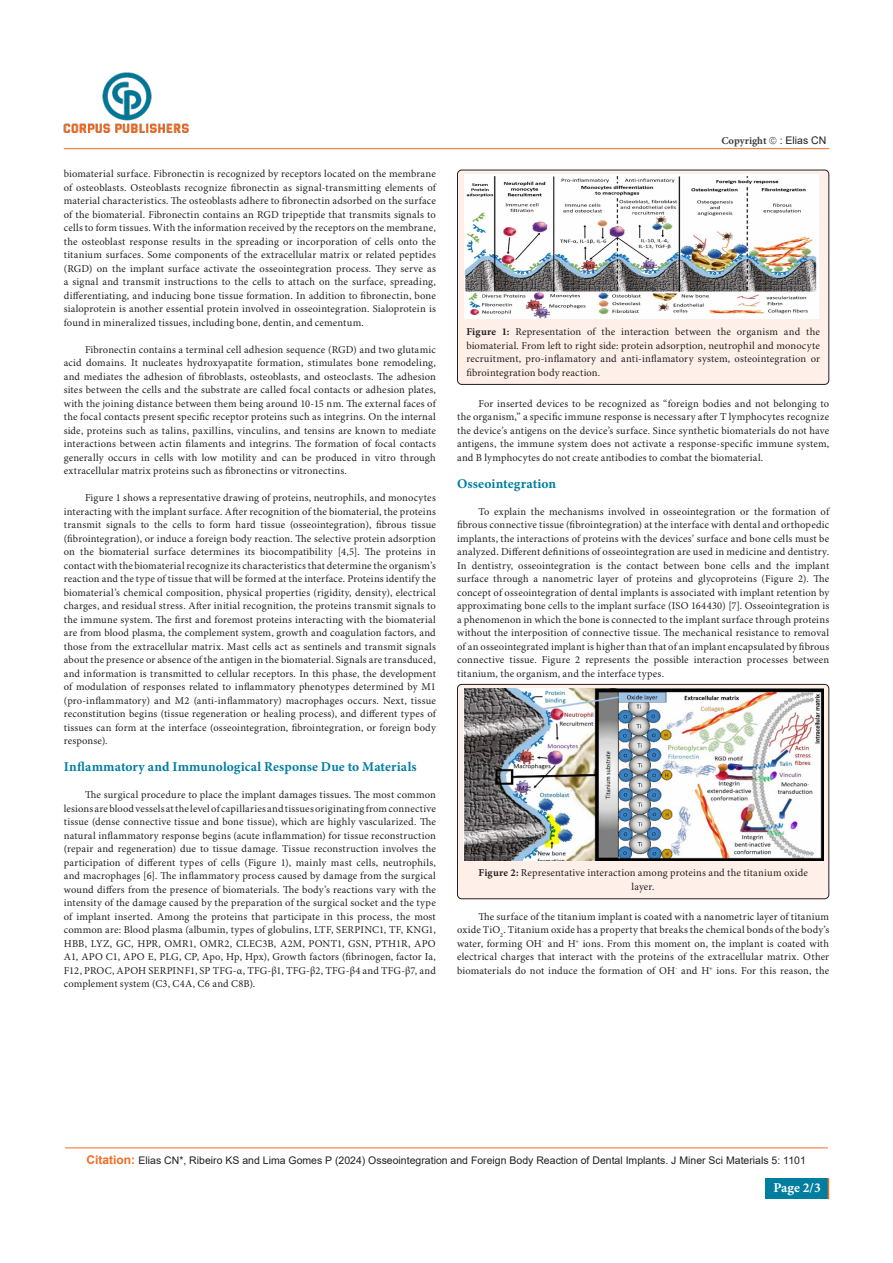
<style>
.page{position:relative;width:893px;height:1263px;background:#fff}
.page>*{position:absolute;margin:0;border:0;box-sizing:border-box;transform-origin:0 0}
.t1{font:700 13.5px "Minion Pro";letter-spacing:.01em;color:#007e9f}
.t2{font:700 13.5px "Minion Pro";color:#fff}
.t3{font:10.5px/13.5px "Minion Pro";letter-spacing:.015em;color:#231f20;text-align:justify}
.t4{font:10.5px "Arial";color:#231f20}
.t5{font:700 10.5px "Minion Pro";color:#3e3e3f}
.s1{font-weight:700}
.s2{font-weight:700;font-size:12px;color:#f06d22}
</style>
<div class="page">
<hr style="left:64px;top:148px;width:765px;height:1px;background:#f06d22">
<div style="left:765px;top:1178px;width:63px;height:21px;background:#007e9f"></div>
<svg style="left:828px;top:1178px;width:1px;height:21px"></svg>
<img style="left:64px;top:73px;width:125px;height:60px">
<hr style="left:65px;top:1147px;width:763px;height:1px;background:#f06d22">
<div style="left:457px;top:170px;width:372px;height:214px;background:#fef0e9;border-radius:4px"></div>
<div style="left:457px;top:170px;width:372px;height:215px;border:1px solid #231f20;border-radius:4px"></div>
<img style="left:464px;top:175px;width:355px;height:143px">
<div style="left:457px;top:684px;width:372px;height:215px;background:#fef0e9;border-radius:4px"></div>
<div style="left:457px;top:684px;width:372px;height:215px;border:1px solid #231f20;border-radius:4px"></div>
<img style="left:464px;top:689px;width:360px;height:172px">
<p class="t3" style="left:64px;top:168px;width:374px">biomaterial surface. Fibronectin is recognized by receptors located on the membrane of osteoblasts. Osteoblasts recognize fibronectin as signal-transmitting elements of material characteristics. The osteoblasts adhere to fibronectin adsorbed on the surface of the biomaterial. Fibronectin contains an RGD tripeptide that transmits signals to cells to form tissues. With the information received by the receptors on the membrane, the osteoblast response results in the spreading or incorporation of cells onto the titanium surfaces. Some components of the extracellular matrix or related peptides (RGD) on the implant surface activate the osseointegration process. They serve as a signal and transmit instructions to the cells to attach on the surface, spreading, differentiating, and inducing bone tissue formation. In addition to fibronectin, bone sialoprotein is another essential protein involved in osseointegration. Sialoprotein is found in mineralized tissues, including bone, dentin, and cementum.</p>
<p class="t3" style="left:64px;top:343px;width:374px;text-indent:21px">Fibronectin contains a terminal cell adhesion sequence (RGD) and two glutamic acid domains. It nucleates hydroxyapatite formation, stimulates bone remodeling, and mediates the adhesion of fibroblasts, osteoblasts, and osteoclasts. The adhesion sites between the cells and the substrate are called focal contacts or adhesion plates, with the joining distance between them being around 10-15 nm. The external faces of the focal contacts present specific receptor proteins such as integrins. On the internal side, proteins such as talins, paxillins, vinculins, and tensins are known to mediate interactions between actin filaments and integrins. The formation of focal contacts generally occurs in cells with low motility and can be produced in vitro through extracellular matrix proteins such as fibronectins or vitronectins.</p>
<p class="t3" style="left:64px;top:492px;width:374px;text-indent:21px">Figure 1 shows a representative drawing of proteins, neutrophils, and monocytes interacting with the implant surface. After recognition of the biomaterial, the proteins transmit signals to the cells to form hard tissue (osseointegration), fibrous tissue (fibrointegration), or induce a foreign body reaction. The selective protein adsorption on the biomaterial surface determines its biocompatibility [4,5]. The proteins in contact with the biomaterial recognize its characteristics that determine the organism’s reaction and the type of tissue that will be formed at the interface. Proteins identify the biomaterial’s chemical composition, physical properties (rigidity, density), electrical charges, and residual stress. After initial recognition, the proteins transmit signals to the immune system. The first and foremost proteins interacting with the biomaterial are from blood plasma, the complement system, growth and coagulation factors, and those from the extracellular matrix. Mast cells act as sentinels and transmit signals about the presence or absence of the antigen in the biomaterial. Signals are transduced, and information is transmitted to cellular receptors. In this phase, the development of modulation of responses related to inflammatory phenotypes determined by M1 (pro-inflammatory) and M2 (anti-inflammatory) macrophages occurs. Next, tissue reconstitution begins (tissue regeneration or healing process), and different types of tissues can form at the interface (osseointegration, fibrointegration, or foreign body response).</p>
<p class="t1" style="left:64px;top:757px;width:354px">Inflammatory and Immunological Response Due to Materials</p>
<p class="t3" style="left:64px;top:789px;width:374px;text-indent:21px">The surgical procedure to place the implant damages tissues. The most common lesions are blood vessels at the level of capillaries and tissues originating from connective tissue (dense connective tissue and bone tissue), which are highly vascularized. The natural inflammatory response begins (acute inflammation) for tissue reconstruction (repair and regeneration) due to tissue damage. Tissue reconstruction involves the participation of different types of cells (Figure 1), mainly mast cells, neutrophils, and macrophages [6]. The inflammatory process caused by damage from the surgical wound differs from the presence of biomaterials. The body’s reactions vary with the intensity of the damage caused by the preparation of the surgical socket and the type of implant inserted. Among the proteins that participate in this process, the most common are: Blood plasma (albumin, types of globulins, LTF, SERPINC1, TF, KNG1, HBB, LYZ, GC, HPR, OMR1, OMR2, CLEC3B, A2M, PONT1, GSN, PTH1R, APO A1, APO C1, APO E, PLG, CP, Apo, Hp, Hpx), Growth factors (fibrinogen, factor Ia, F12, PROC, APOH SERPINF1, SP TFG-α, TFG-β1, TFG-β2, TFG-β4 and TFG-β7, and complement system (C3, C4A, C6 and C8B).</p>
<p class="t5" style="left:721px;top:133px;width:47px">Copyright</p>
<p class="t4" style="left:780px;top:133px;width:48px">: Elias CN</p>
<p class="t3" style="left:466px;top:325px;width:355px"><span class="s1">Figure 1:</span> Representation of the interaction between the organism and the biomaterial. From left to right side: protein adsorption, neutrophil and monocyte recruitment, pro-inflamatory and anti-inflamatory system, osteointegration or fibrointegration body reaction.</p>
<p class="t3" style="left:457px;top:397px;width:374px;text-indent:21px">For inserted devices to be recognized as “foreign bodies and not belonging to the organism,” a specific immune response is necessary after T lymphocytes recognize the device’s antigens on the device’s surface. Since synthetic biomaterials do not have antigens, the immune system does not activate a response-specific immune system, and B lymphocytes do not create antibodies to combat the biomaterial.</p>
<p class="t1" style="left:457px;top:474px;width:101px">Osseointegration</p>
<p class="t3" style="left:457px;top:505px;width:374px;text-indent:21px">To explain the mechanisms involved in osseointegration or the formation of fibrous connective tissue (fibrointegration) at the interface with dental and orthopedic implants, the interactions of proteins with the devices’ surface and bone cells must be analyzed. Different definitions of osseointegration are used in medicine and dentistry.<br>In dentistry, osseointegration is the contact between bone cells and the implant surface through a nanometric layer of proteins and glycoproteins (Figure 2). The concept of osseointegration of dental implants is associated with implant retention by approximating bone cells to the implant surface (ISO 164430) [7]. Osseointegration is a phenomenon in which the bone is connected to the implant surface through proteins without the interposition of connective tissue. The mechanical resistance to removal of an osseointegrated implant is higher than that of an implant encapsulated by fibrous connective tissue. Figure 2 represents the possible interaction processes between titanium, the organism, and the interface types.</p>
<p class="t3" style="left:478px;top:867px;width:331px;text-align:center"><span class="s1">Figure 2:</span> Representative interaction among proteins and the titanium oxide layer.</p>
<p class="t3" style="left:457px;top:910px;width:374px;text-indent:21px">The surface of the titanium implant is coated with a nanometric layer of titanium oxide TiO<sub>2</sub>. Titanium oxide has a property that breaks the chemical bonds of the body’s water, forming OH<sup>-</sup> and H<sup>+</sup> ions. From this moment on, the implant is coated with electrical charges that interact with the proteins of the extracellular matrix. Other biomaterials do not induce the formation of OH<sup>-</sup> and H<sup>+</sup> ions. For this reason, the</p>
<p class="t4" style="left:87px;top:1153px;width:721px"><span class="s2">Citation:</span> Elias CN*, Ribeiro KS and Lima Gomes P (2024) Osseointegration and Foreign Body Reaction of Dental Implants. J Miner Sci Materials 5: 1101</p>
<p class="t2" style="left:773px;top:1178px;width:49px">Page 2/3</p>
</div>
